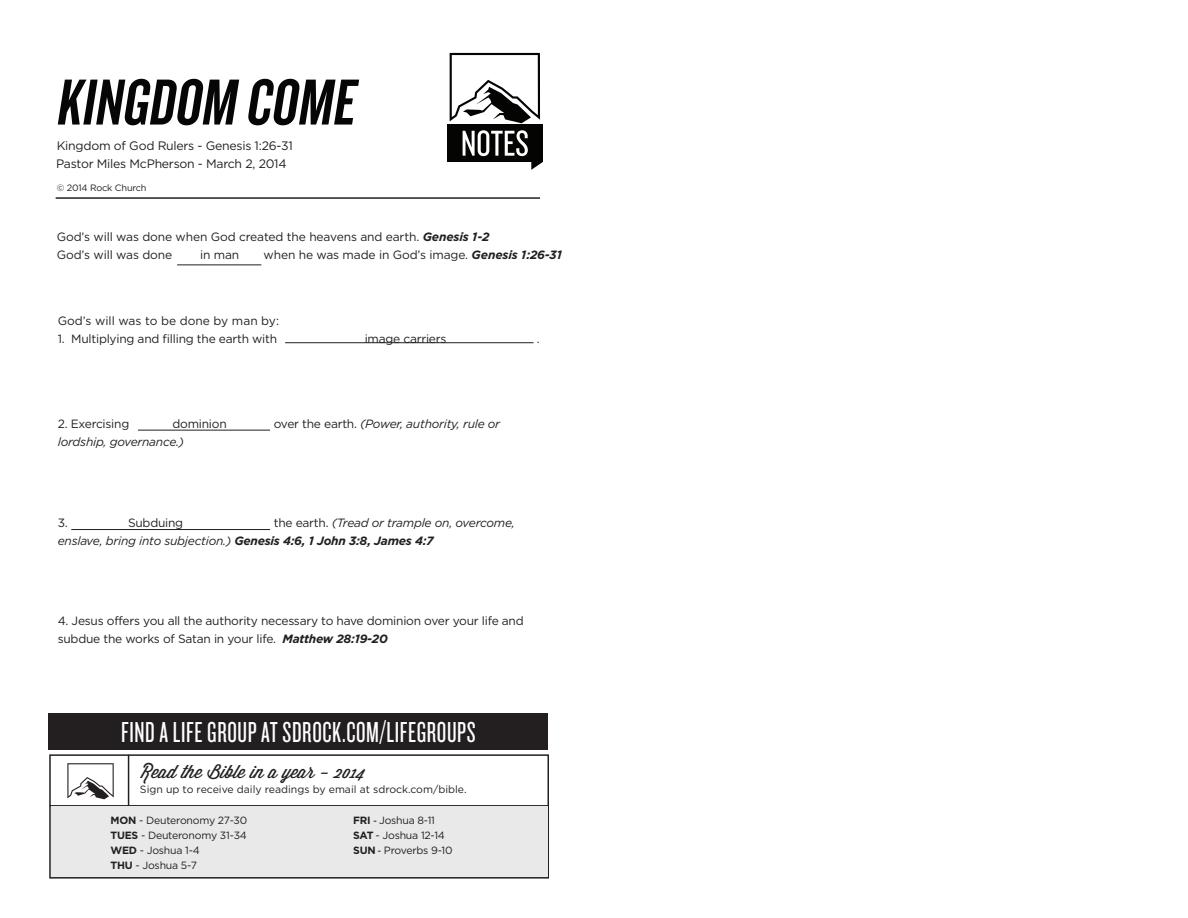
<style>
.page{position:relative;width:1188px;height:918px;background:#fff}
.page>*{position:absolute;margin:0;border:0;box-sizing:border-box;transform-origin:0 0}
.t1{font:italic 67.5px "Knockout HTF48 Featherweight";color:#070607}
.t2{font:30px "Knockout HTF27 Junior Bantamwt";letter-spacing:.02em;color:#fff}
.t3{font:18px "Wisdom Script";color:#231f20}
.t4{font:12.3px "Gotham HTF";letter-spacing:-.02em;color:#231f20}
.t5{font:12px/18px "Gotham HTF";letter-spacing:-.02em;color:#231f20}
.t6{font:italic 12px/18px "Gotham HTF";letter-spacing:-.02em;color:#231f20}
.t7{font:12px "Gotham HTF";color:#231f20}
.t8{font:10.5px/15px "Gotham HTF";letter-spacing:-.02em;color:#231f20}
.t9{font:10.5px "Gotham HTF";color:#231f20}
.t10{font:9.15px "Gotham HTF";letter-spacing:-.02em;color:#231f20}
.s1{font-weight:700;font-style:italic}
.s2{font-style:normal}
.s3{font-weight:700}
.s4{font-family:"Myriad Pro";font-weight:600}
</style>
<div class="page">
<svg style="left:450px;top:53px;width:90px;height:70px"></svg>
<hr style="left:56px;top:197px;width:484px;height:2px;background:#231f20">
<div style="left:49px;top:713px;width:499px;height:37px;background:#231f20"></div>
<div style="left:49px;top:754px;width:500px;height:125px;border:2px solid #231f20"></div>
<hr style="left:128px;top:755px;width:1px;height:51px;background:#231f20">
<hr style="left:50px;top:805px;width:498px;height:2px;background:#231f20">
<div style="left:51px;top:807px;width:497px;height:70px;background:#e9e9e9"></div>
<svg style="left:67px;top:763px;width:47px;height:36px"></svg>
<div style="left:447px;top:125px;width:96px;height:37px;background:#040503"></div>
<svg style="left:463px;top:130px;width:65px;height:26px"></svg>
<svg style="left:531px;top:162px;width:12px;height:8px"></svg>
<hr style="left:285px;top:342px;width:249px;height:1px;background:#231f20">
<hr style="left:71px;top:529px;width:199px;height:1px;background:#231f20">
<hr style="left:138px;top:430px;width:132px;height:1px;background:#231f20">
<hr style="left:177px;top:265px;width:84px;height:1px;background:#231f20">
<h1 class="t1" style="left:55px;top:68px;width:311px">KINGDOM COME</h1>
<p class="t4" style="left:56px;top:156px;width:232px">Pastor Miles McPherson - March 2, 2014</p>
<p class="t4" style="left:57px;top:139px;width:238px">Kingdom of God Rulers - Genesis 1:26-31</p>
<p class="t10" style="left:57px;top:183px;width:91px">© 2014 Rock Church</p>
<p class="t5" style="left:57px;top:227px;width:434px">God’s will was done when God created the heavens and earth. <span class="s1">Genesis 1-2<br></span>God’s will was done</p>
<p class="t5" style="left:200px;top:245px;width:41px">in man</p>
<p class="t5" style="left:264px;top:245px;width:300px">when he was made in God’s image. <span class="s1">Genesis 1:26-31</span></p>
<p class="t7" style="left:58px;top:314px;width:223px">God’s will was to be done by man by:</p>
<p class="t5" style="left:58px;top:329px;width:221px">1. Multiplying and filling the earth with</p>
<p class="t5" style="left:365px;top:329px;width:83px">image carriers</p>
<p class="t5" style="left:537px;top:329px;width:4px">.</p>
<p class="t5" style="left:58px;top:415px;width:73px">2. Exercising</p>
<p class="t5" style="left:172px;top:415px;width:56px">dominion</p>
<p class="t6" style="left:274px;top:415px;width:228px"><span class="s2">over the earth.</span> (Power, authority, rule or</p>
<p class="t6" style="left:58px;top:433px;width:128px">lordship, governance.)</p>
<p class="t6" style="left:58px;top:514px;width:459px;text-indent:216px"><span class="s2">the earth.</span> (Tread or trample on, overcome, enslave, bring into subjection.) <span class="s3">Genesis 4:6, 1 John 3:8, James 4:7</span></p>
<p class="t5" style="left:58px;top:514px;width:12px">3.</p>
<p class="t5" style="left:128px;top:514px;width:57px">Subduing</p>
<p class="t5" style="left:58px;top:612px;width:468px">4. Jesus offers you all the authority necessary to have dominion over your life and subdue the works of Satan in your life. <span class="s1">Matthew 28:19-20</span></p>
<h2 class="t2" style="left:121px;top:718px;width:356px">FIND A LIFE GROUP AT SDROCK.COM/LIFEGROUPS</h2>
<h3 class="t3" style="left:140px;top:758px;width:227px">Read the Bible in a year - 2014</h3>
<p class="t9" style="left:140px;top:784px;width:328px">Sign up to receive daily readings by email at sdrock.com/bible.</p>
<p class="t8" style="left:110px;top:813px;width:138px"><span class="s3">MON</span> - Deuteronomy 27-30<br><span class="s3">TUES</span> - Deuteronomy 31-34<br><span class="s3">WED</span> - Joshua 1-4<br><span class="s3">THU</span> - Joshua 5-7</p>
<p class="t8" style="left:353px;top:813px;width:101px"><span class="s3">FRI</span> <span class="s4">-</span> Joshua 8-11<br><span class="s3">SAT</span> - Joshua 12-14<br><span class="s3">SUN</span> <span class="s4">-</span> Proverbs 9-10</p>
</div>
